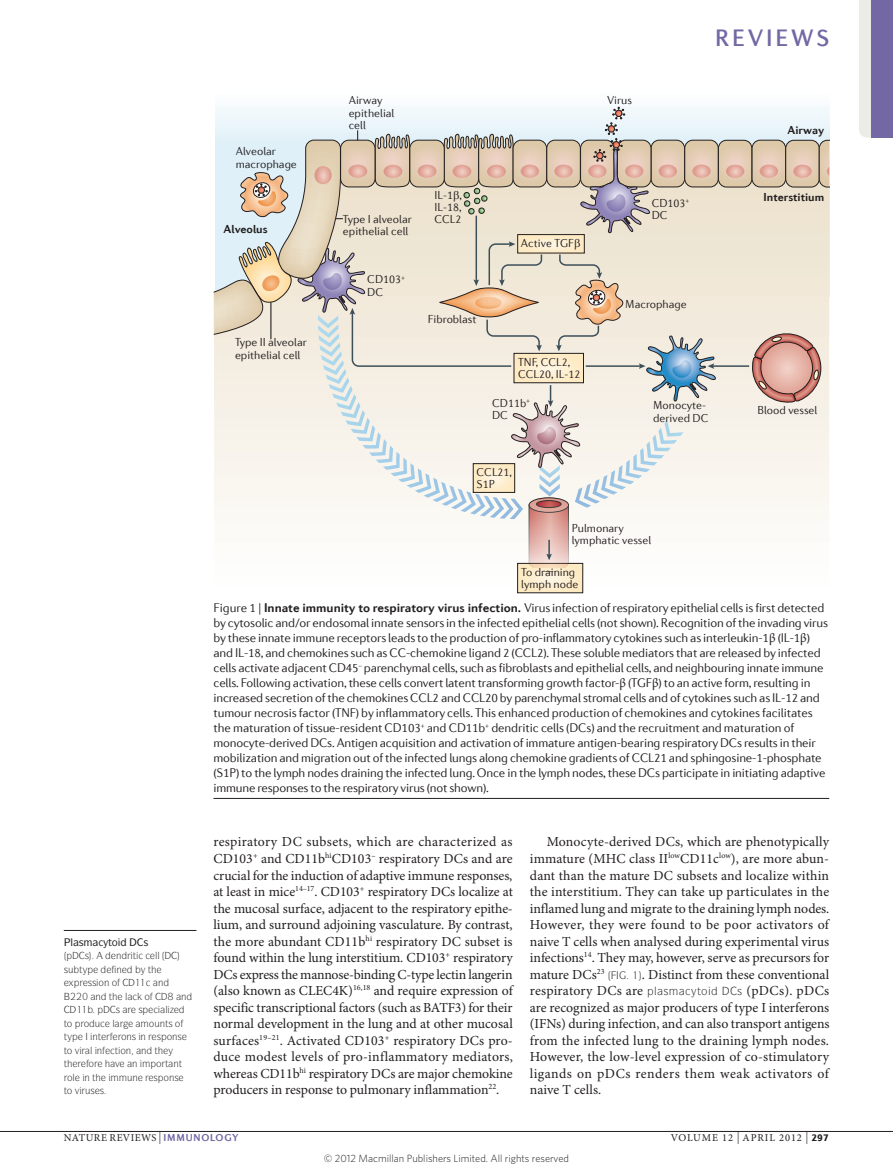
<style>
.page{position:relative;width:893px;height:1174px;background:#fff}
.page>*{position:absolute;margin:0;border:0;box-sizing:border-box;transform-origin:0 0}
.t1{font:500 24px "Diverda Sans Com";letter-spacing:.115em;color:#7367a4}
.bodyfirst{font:13.8px/16.5px "Minion Pro";letter-spacing:-.005em;color:#231f20;text-align:justify}
.bodyindent{font:13.8px/16.5px "Minion Pro";letter-spacing:.005em;color:#231f20;text-align:justify}
.figurecaption{font:12.75px/15px "Diverda Sans Com Light 2";letter-spacing:-.015em;color:#231f20}
.t2{font:11.7px/12.5px "Diverda Sans Com Light 2";color:#231f20}
.t3{font:700 11.7px "Diverda Sans Com";color:#231f20}
.t4{font:300 10.5px "Whitney";color:#231f20}
.t5{font:10.5px "Minion Pro";letter-spacing:.04em;color:#231f20}
.t6{font:10.5px "Minion Pro";letter-spacing:.085em;color:#231f20}
.glossarybody{font:9.75px "ITC Symbol Std";color:#231f20}
.s1{font-family:"Diverda Sans Com";font-weight:700}
.s2{font-family:"Minion Pro"}
.s3{font-family:"Diverda Sans Com";font-weight:300}
.s4{font-family:"Diverda Sans Com Light 2";font-weight:400}
.s5{color:#7367a4}
.s6{font-size:12px}
.s7{font-family:"Diverda Sans Com";font-weight:700;font-size:10.2px;color:#7367a4}
.s8{font-family:"Diverda Sans Com Black 2"}
</style>
<div class="page">
<div style="left:216px;top:90px;width:613px;height:206px;background:#fafdfe"></div>
<svg style="left:519px;top:571px;width:62px;height:20px"></svg>
<div style="left:517px;top:563px;width:66px;height:30px;border:1px solid #231f20"></div>
<hr style="left:0;top:1131px;width:893px;height:1px;background:#231f20">
<hr style="left:64px;top:930px;width:132px;height:1px;background:#231f20">
<hr style="left:213px;top:798px;width:616px;height:1px;background:#231f20">
<svg style="left:859px;top:0;width:13px;height:138px"></svg>
<div style="left:872px;top:0;width:21px;height:138px;background:#7367a4"></div>
<svg style="left:213px;top:107px;width:616px;height:464px"></svg>
<p class="t2" style="left:236px;top:145px;width:63px">Alveolar macrophage</p>
<p class="t3" style="left:224px;top:222px;width:46px">Alveolus</p>
<p class="t2" style="left:235px;top:336px;width:73px">Type II alveolar epithelial cell</p>
<p class="t2" style="left:349px;top:94px;width:35px">Airway</p>
<p class="t2" style="left:607px;top:94px;width:26px">Virus</p>
<p class="t2" style="left:349px;top:106px;width:47px">epithelial cell</p>
<h1 class="t1" style="left:715px;top:24px;width:116px">REVIEWS</h1>
<p class="t3" style="left:787px;top:123px;width:38px">Airway</p>
<p class="t2" style="left:343px;top:213px;width:70px">Type I alveolar epithelial cell</p>
<p class="t2" style="left:367px;top:273px;width:39px">CD103<sup>+<br></sup>DC</p>
<p class="t2" style="left:434px;top:188px;width:29px;text-align:justify">IL-1 , IL-18, CCL2</p>
<p class="t2" style="left:521px;top:237px;width:55px">Active TGF</p>
<p class="t2" style="left:428px;top:313px;width:50px">Fibroblast</p>
<p class="t2" style="left:518px;top:355px;width:64px">TNF, CCL2,<br>CCL20, IL-12</p>
<p class="t2" style="left:492px;top:396px;width:40px">CD11b<sup>+<br></sup>DC</p>
<p class="t2" style="left:652px;top:196px;width:39px">CD103<sup>+<br></sup>DC</p>
<p class="t2" style="left:625px;top:297px;width:63px">Macrophage</p>
<p class="t2" style="left:653px;top:399px;width:57px">Monocyte&shy;derived DC</p>
<p class="t2" style="left:477px;top:466px;width:37px">CCL21,<br>S1P</p>
<p class="t2" style="left:572px;top:521px;width:81px">Pulmonary lymphatic vessel</p>
<p class="t2" style="left:521px;top:565px;width:59px">To draining lymph node</p>
<p class="t3" style="left:764px;top:190px;width:62px">Interstitium</p>
<p class="t2" style="left:757px;top:403px;width:61px">Blood vessel</p>
<p class="glossarybody" style="left:64px;top:963px;width:20px">▲◆ ▼</p>
<p class="glossarybody" style="left:117px;top:963px;width:7px">■</p>
<p class="glossarybody" style="left:88px;top:976px;width:31px">▲▲ □■ □</p>
<p class="glossarybody" style="left:158px;top:976px;width:7px">■</p>
<p class="glossarybody" style="left:165px;top:1003px;width:4px">●</p>
<p class="glossarybody" style="left:181px;top:990px;width:7px">■</p>
<p class="glossarybody" style="left:64px;top:1017px;width:52px">▼□ □ ◆ ●</p>
<p class="glossarybody" style="left:149px;top:1017px;width:33px">□◆■▼▲ □</p>
<p class="glossarybody" style="left:121px;top:1030px;width:62px">□■▲ ■ ▲ □■▲</p>
<p class="glossarybody" style="left:64px;top:1044px;width:40px">▼□ ❖ ● ■</p>
<p class="glossarybody" style="left:115px;top:1044px;width:45px">▼□■ ■ ▼</p>
<p class="glossarybody" style="left:156px;top:1057px;width:28px">□▼■▼</p>
<p class="glossarybody" style="left:67px;top:1071px;width:30px">□● ■ ▼</p>
<p class="glossarybody" style="left:154px;top:1071px;width:27px">▲ □■▲</p>
<p class="glossarybody" style="left:64px;top:1084px;width:42px">▼□ ❖ ◆▲ ▲</p>
<p class="figurecaption" style="left:213px;top:600px;width:616px">Figure 1 | <span class="s1">Innate immunity to respiratory virus infection.</span> Virus infection of respiratory epithelial cells is first detected by cytosolic and/or endosomal innate sensors in the infected epithelial cells (not shown). Recognition of the invading virus by these innate immune receptors leads to the production of pro-inflammatory cytokines such as interleukin‑1<span class="s2">β</span> (IL‑1<span class="s2">β</span>) <span class="s3">and IL‑18, and chemokines such as CC‑chemokine ligand 2 (CCL2). These soluble mediators that are released by infected </span>cells activate adjacent CD45<sup>–</sup> parenchymal cells, such as fibroblasts and epithelial cells, and neighbouring innate immune cells. Following activation, these cells convert latent transforming growth factor‑<span class="s2">β</span> (TGF<span class="s2">β</span>) to an active form, resulting in increased secretion of the chemokines CCL2 and CCL20 by parenchymal stromal cells and of cytokines such as IL‑12 and tumour necrosis factor (TNF) by inflammatory cells. This enhanced production of chemokines and cytokines facilitates the maturation of tissue-resident CD103<sup>+</sup> and CD11b<sup>+</sup> dendritic cells (DCs) and the recruitment and maturation of monocyte-derived DCs. Antigen acquisition and activation of immature antigen-bearing respiratory DCs results in their mobilization and migration out of the infected lungs along chemokine gradients of CCL21 and sphingosine-1‑phosphate (S1P) to the lymph nodes draining the infected lung. Once in the lymph nodes, these DCs participate in initiating adaptive immune responses to the respiratory virus (not shown).</p>
<p class="t3" style="left:676px;top:617px;width:154px">Nature Reviews <span class="s4">|</span> <span class="s5">Immunology</span></p>
<p class="bodyfirst" style="left:213px;top:834px;width:301px">respiratory DC subsets, which are characterized as CD103<sup>+</sup> and CD11b<sup>hi</sup>CD103<sup>–</sup> respiratory DCs and are crucial for the induction of adaptive immune responses, at least in mice<sup>14–17</sup>. CD103<sup>+</sup> respiratory DCs localize at the mucosal surface, adjacent to the respiratory epithe&shy;lium, and surround adjoining vasculature. By contrast, the more abundant CD11b<sup>hi</sup> respiratory DC subset is found within the lung interstitium. CD103<sup>+</sup> respiratory DCs express the mannose-binding C‑type lectin langerin (also known as CLEC4K)<sup>16,18</sup> and require expression of specific transcriptional factors (such as BATF3) for their normal development in the lung and at other mucosal surfaces<sup>19–21</sup>. Activated CD103<sup>+</sup> respiratory DCs pro&shy;duce modest levels of pro-inflammatory mediators, whereas CD11b<sup>hi</sup> respiratory DCs are major chemokine producers in response to pulmonary inflammation<sup>22</sup>.</p>
<p class="bodyindent" style="left:530px;top:834px;width:301px;text-indent:17px">Monocyte-derived DCs, which are phenotypically immature (MHC class II<sup>low</sup>CD11c<sup>low</sup>), are more abun&shy;dant than the mature DC subsets and localize within the interstitium. They can take up particulates in the inflamed lung and migrate to the draining lymph nodes.<br>However, they were found to be poor activators of naive T cells when analysed during experimental virus infections<sup>14</sup>. They may, however, serve as precursors for mature DCs<sup>23</sup></p>
<p class="bodyindent" style="left:530px;top:966px;width:301px;text-indent:112px">. Distinct from these conventional respiratory DCs are ● ▲</p>
<p class="bodyindent" style="left:530px;top:983px;width:301px;text-indent:207px">▲ (pDCs). pDCs are recognized as major producers of type I interferons (IFNs) during infection, and can also transport antigens from the infected lung to the draining lymph nodes.<br>However, the low-level expression of co-stimulatory ligands on pDCs renders them weak activators of naive T cells.</p>
<p class="t5" style="left:64px;top:1131px;width:176px">NATURE REVIEWS <span class="s6">|</span> <span class="s7">IMMUNOLOGY</span></p>
<p class="t6" style="left:671px;top:1131px;width:160px">VOLUME 12 <span class="s6">|</span> APRIL 2012 <span class="s6">|</span> <span class="s8">297</span></p>
<p class="t4" style="left:324px;top:1151px;width:247px">© 2012 Macmillan Publishers Limited. All rights reserved</p>
</div>
